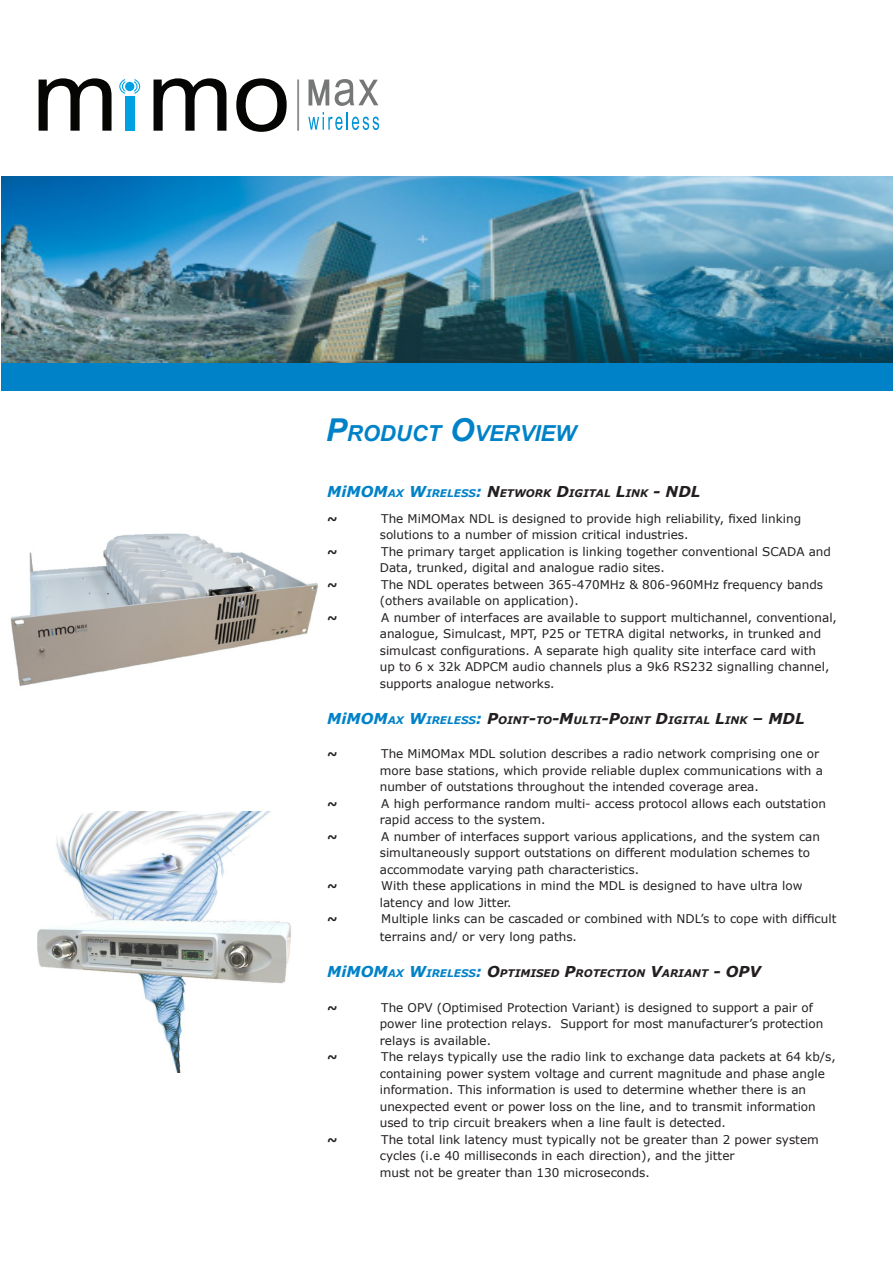
<style>
.page{position:relative;width:893px;height:1263px;background:#fff}
.page>*{position:absolute;margin:0;border:0;box-sizing:border-box;transform-origin:0 0}
.t1{font:italic 700 22.05px "Arial";color:#0082c8}
.t2{font:12px/16.5px "Verdana";color:#231f20}
.t3{font:700 12px "Verdana";color:#231f20}
.t4{font:italic 700 10.5px "Verdana";color:#231f20}
.s1{font-size:31.5px}
.s2{font-size:15px;color:#0082c8}
.s3{color:#0082c8}
.s4{font-size:15px}
</style>
<div class="page">
<div style="left:1px;top:363px;width:892px;height:28px;background:#0082c8"></div>
<img style="left:1px;top:177px;width:892px;height:186px">
<svg style="left:39px;top:78px;width:73px;height:53px"></svg>
<svg style="left:154px;top:78px;width:72px;height:53px"></svg>
<svg style="left:236px;top:78px;width:51px;height:54px"></svg>
<svg style="left:308px;top:112px;width:71px;height:18px"></svg>
<svg style="left:335px;top:79px;width:43px;height:27px"></svg>
<hr style="left:297px;top:80px;width:2px;height:51px;background:#8d8d8d">
<div style="left:125px;top:96px;width:9px;height:35px;background:#00a1e3"></div>
<svg style="left:309px;top:80px;width:20px;height:25px"></svg>
<svg style="left:119px;top:79px;width:22px;height:15px"></svg>
<img style="left:10px;top:533px;width:308px;height:154px">
<img style="left:37px;top:811px;width:255px;height:261px">
<p class="t1" style="left:326px;top:419px;width:252px"><span class="s1">P</span>RODUCT <span class="s1">O</span>VERVIEW</p>
<p class="t4" style="left:327px;top:487px;width:373px"><span class="s2">M</span><span class="s2">i</span><span class="s2">MOM</span><span class="s3">AX</span> <span class="s2">W</span><span class="s3">IRELESS</span><span class="s2">:</span> <span class="s4">N</span>ETWORK <span class="s4">D</span>IGITAL <span class="s4">L</span>INK <span class="s4">- NDL</span></p>
<p class="t3" style="left:327px;top:511px;width:12px">~</p>
<p class="t2" style="left:380px;top:510px;width:423px">The MiMOMax NDL is designed to provide high reliability, fixed linking solutions to a number of mission critical industries.</p>
<p class="t3" style="left:327px;top:544px;width:12px">~</p>
<p class="t2" style="left:380px;top:543px;width:453px">The primary target application is linking together conventional SCADA and<br>Data, trunked, digital and analogue radio sites.</p>
<p class="t3" style="left:327px;top:577px;width:12px">~</p>
<p class="t2" style="left:380px;top:576px;width:445px">The NDL operates between 365-470MHz &amp; 806-960MHz frequency bands (others available on application).</p>
<p class="t3" style="left:327px;top:610px;width:12px">~</p>
<p class="t2" style="left:380px;top:609px;width:459px">A number of interfaces are available to support multichannel, conventional, analogue, Simulcast, MPT, P25 or TETRA digital networks, in trunked and simulcast configurations. A separate high quality site interface card with<br>up to 6 x 32k ADPCM audio channels plus a 9k6 RS232 signalling channel, supports analogue networks.</p>
<p class="t4" style="left:327px;top:713px;width:478px"><span class="s2">M</span><span class="s2">i</span><span class="s2">MOM</span><span class="s3">AX</span> <span class="s2">W</span><span class="s3">IRELESS</span><span class="s2">:</span> <span class="s4">P</span>OINT<span class="s4">-</span>TO<span class="s4">-M</span>ULTI<span class="s4">-P</span>OINT <span class="s4">D</span>IGITAL <span class="s4">L</span>INK <span class="s4">– MDL</span></p>
<p class="t3" style="left:327px;top:746px;width:12px">~</p>
<p class="t2" style="left:380px;top:745px;width:445px">The MiMOMax MDL solution describes a radio network comprising one or more base stations, which provide reliable duplex communications with a number of outstations throughout the intended coverage area.</p>
<p class="t3" style="left:327px;top:796px;width:12px">~</p>
<p class="t2" style="left:380px;top:795px;width:448px">A high performance random multi- access protocol allows each outstation rapid access to the system.</p>
<p class="t3" style="left:327px;top:829px;width:12px">~</p>
<p class="t2" style="left:380px;top:828px;width:442px">A number of interfaces support various applications, and the system can simultaneously support outstations on different modulation schemes to accommodate varying path characteristics.</p>
<p class="t3" style="left:327px;top:878px;width:12px">~</p>
<p class="t2" style="left:380px;top:877px;width:424px">With these applications in mind the MDL is designed to have ultra low latency and low Jitter.</p>
<p class="t3" style="left:327px;top:911px;width:12px">~</p>
<p class="t2" style="left:380px;top:909px;width:458px;line-height:18px">Multiple links can be cascaded or combined with NDL’s to cope with difficult terrains and/ or very long paths.</p>
<p class="t4" style="left:327px;top:967px;width:435px"><span class="s2">M</span><span class="s2">i</span><span class="s2">MOM</span><span class="s3">AX</span> <span class="s2">W</span><span class="s3">IRELESS</span><span class="s2">:</span> <span class="s4">O</span>PTIMISED <span class="s4">P</span>ROTECTION <span class="s4">V</span>ARIANT <span class="s4">- OPV</span></p>
<p class="t3" style="left:327px;top:1000px;width:12px">~</p>
<p class="t2" style="left:380px;top:999px;width:445px">The OPV (Optimised Protection Variant) is designed to support a pair of power line protection relays. Support for most manufacturer’s protection relays is available.</p>
<p class="t3" style="left:327px;top:1049px;width:12px">~</p>
<p class="t2" style="left:380px;top:1048px;width:458px">The relays typically use the radio link to exchange data packets at 64 kb/s, containing power system voltage and current magnitude and phase angle information. This information is used to determine whether there is an unexpected event or power loss on the line, and to transmit information used to trip circuit breakers when a line fault is detected.</p>
<p class="t3" style="left:327px;top:1132px;width:12px">~</p>
<p class="t2" style="left:380px;top:1131px;width:441px">The total link latency must typically not be greater than 2 power system cycles (i.e 40 milliseconds in each direction), and the jitter<br>must not be greater than 130 microseconds.</p>
</div>
